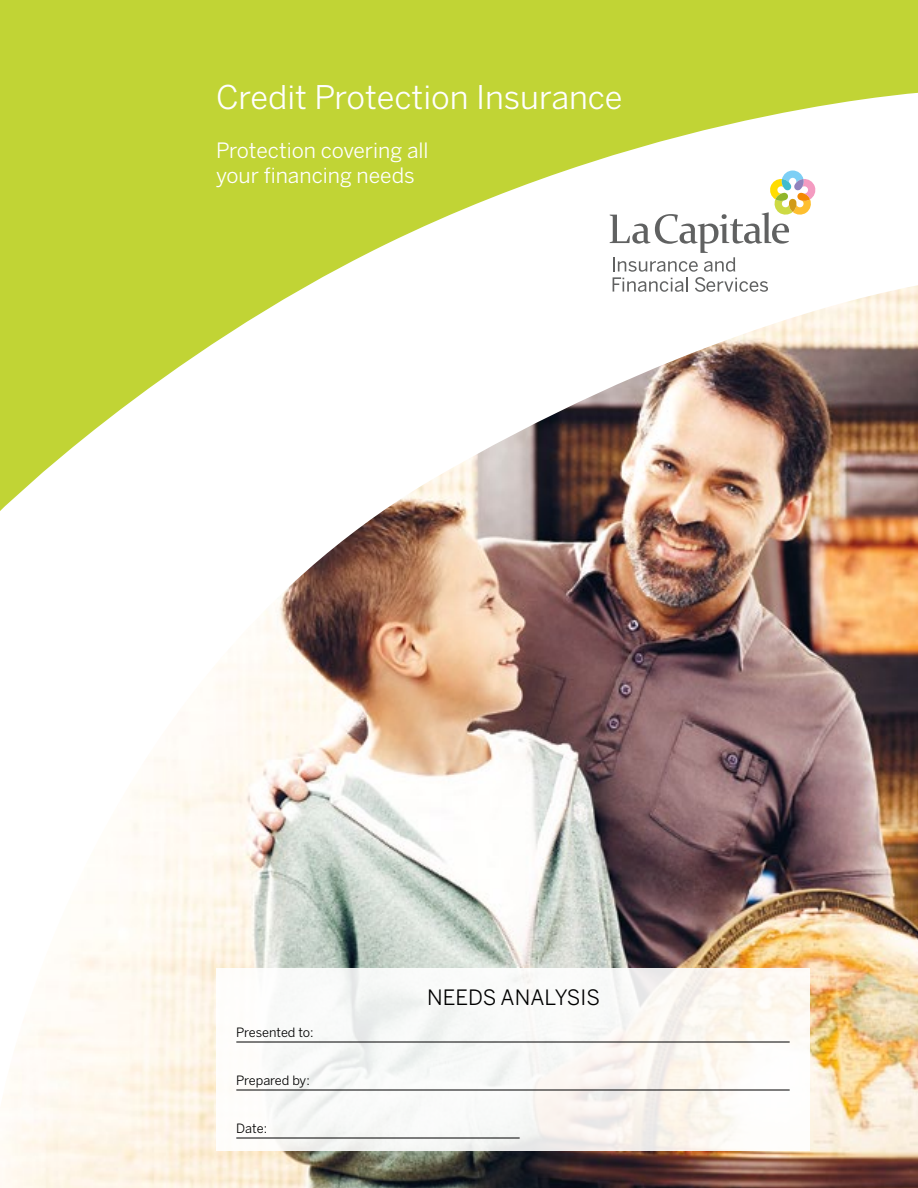
<style>
.page{position:relative;width:918px;height:1188px;background:#fff}
.page>*{position:absolute;margin:0;border:0;box-sizing:border-box;transform-origin:0 0}
.t1{font:32.4px "Benton Sans";color:#fff}
.t2{font:21px/25.2px "Benton Sans";color:#fff}
.t3{font:21px "Benton Sans";color:#000}
.t4{font:12.75px "Benton Sans";letter-spacing:-.01em;color:#000}
</style>
<div class="page">
<svg style="left:0;top:0;width:918px;height:282px;fill:#c1d435"></svg>
<img style="left:0;top:285px;width:918px;height:903px">
<svg style="left:216px;top:969px;width:594px;height:182px"></svg>
<hr style="left:236px;top:1042px;width:554px;height:1px;background:#000">
<hr style="left:236px;top:1090px;width:554px;height:1px;background:#000">
<hr style="left:236px;top:1138px;width:284px;height:1px;background:#000">
<svg style="left:610px;top:171px;width:206px;height:121px"></svg>
<h1 class="t1" style="left:216px;top:78px;width:408px">Credit Protection Insurance</h1>
<p class="t2" style="left:216px;top:138px;width:214px">Protection covering all your financing needs</p>
<p class="t4" style="left:236px;top:1025px;width:79px">Presented to:</p>
<p class="t4" style="left:236px;top:1073px;width:75px">Prepared by:</p>
<p class="t4" style="left:236px;top:1121px;width:32px">Date:</p>
<p class="t3" style="left:427px;top:985px;width:174px">NEEDS ANALYSIS</p>
</div>
